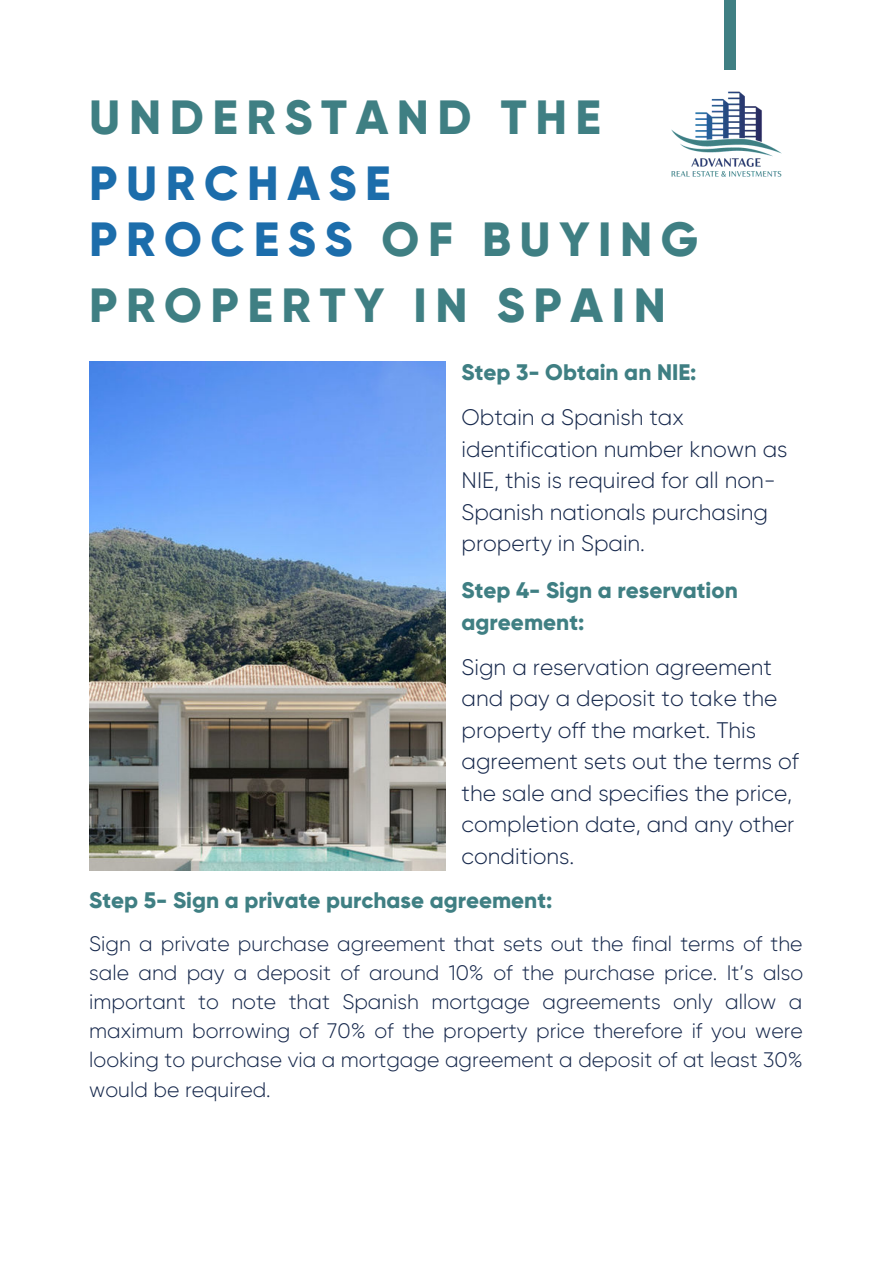
<style>
.page{position:relative;width:893px;height:1264px;background:#fff}
.page>*{position:absolute;margin:0;border:0;box-sizing:border-box;transform-origin:0 0}
.t1{font:800 48px "Gilroy";letter-spacing:.18em;color:#3f7f83}
.t2{font:800 48px/55.8px "Gilroy";letter-spacing:.18em;color:#1c6dab}
.t3{font:300 22.5px/31.5px "Gilroy";color:#15274b}
.t4{font:800 22.5px/31.5px "Gilroy";color:#3f7f83}
.t5{font:300 21px/29.2px "Gilroy";color:#15274b;text-align:justify}
.s1{color:#3f7f83}
</style>
<div class="page">
<img style="left:89px;top:361px;width:357px;height:509px">
<div style="left:723px;top:0;width:12px;height:70px;background:#3f7f83"></div>
<img style="left:671px;top:91px;width:111px;height:86px">
<h1 class="t1" style="left:89px;top:87px;width:513px">UNDERSTAND THE</h1>
<h1 class="t2" style="left:89px;top:155px;width:610px">PURCHASE<br>PROCESS <span class="s1">OF BUYING</span></h1>
<h1 class="t1" style="left:89px;top:275px;width:578px">PROPERTY IN SPAIN</h1>
<p class="t4" style="left:461px;top:356px;width:236px">Step 3- Obtain an NIE:</p>
<p class="t3" style="left:461px;top:401px;width:327px">Obtain a Spanish tax identification number known as<br>NIE, this is required for all non-<br>Spanish nationals purchasing property in Spain.</p>
<p class="t4" style="left:461px;top:574px;width:278px">Step 4- Sign a reservation agreement:</p>
<p class="t3" style="left:461px;top:651px;width:339px">Sign a reservation agreement and pay a deposit to take the property off the market. This agreement sets out the terms of the sale and specifies the price, completion date, and any other conditions.</p>
<p class="t4" style="left:89px;top:883px;width:464px">Step 5- Sign a private purchase agreement:</p>
<p class="t5" style="left:89px;top:928px;width:715px">Sign a private purchase agreement that sets out the final terms of the sale and pay a deposit of around 10% of the purchase price. It’s also important to note that Spanish mortgage agreements only allow a maximum borrowing of 70% of the property price therefore if you were looking to purchase via a mortgage agreement a deposit of at least 30% would be required.</p>
</div>
